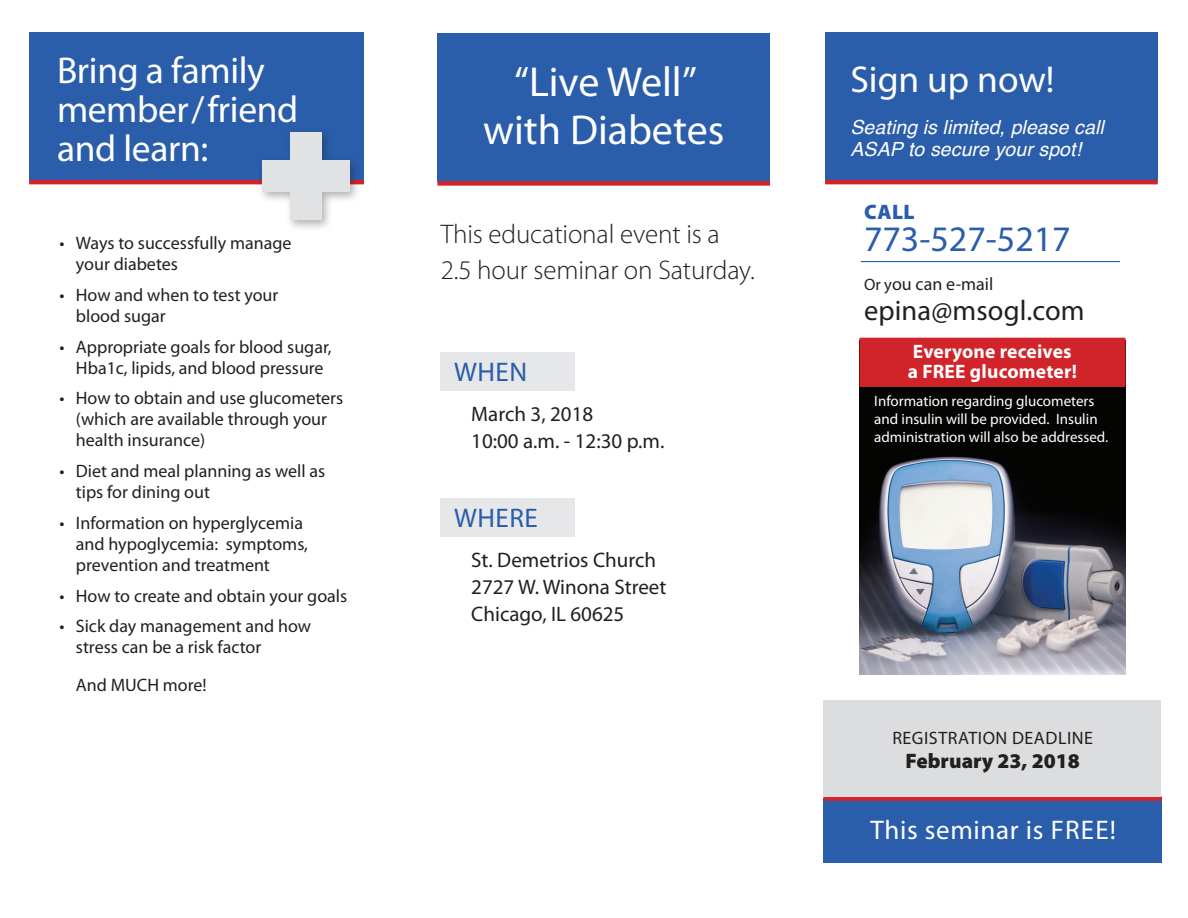
<style>
.page{position:relative;width:1188px;height:918px;background:#fff}
.page>*{position:absolute;margin:0;border:0;box-sizing:border-box;transform-origin:0 0}
.t1{font:42px/48px "Myriad Pro";color:#fff;text-align:center}
.t2{font:37.5px/39px "Myriad Pro";letter-spacing:-.01em;color:#fff}
.t3{font:36px "Myriad Pro";color:#2a5daa}
.t4{font:28.5px "Myriad Pro";letter-spacing:.005em;color:#231f20}
.t5{font:300 27px/36px "Myriad Pro";letter-spacing:-.005em;color:#231f20}
.t6{font:27px "Myriad Pro";letter-spacing:.025em;color:#fff}
.t7{font:27px "Myriad Pro";letter-spacing:.02em;color:#2a5daa}
.t8{font:21px/27px "Myriad Pro";color:#231f20}
.t9{font:900 21px "Myriad Pro";color:#231f20}
.t10{font:900 21px "Myriad Pro";color:#2a5daa}
.t11{font:italic 19.5px/22.5px "Helvetica";letter-spacing:.005em;color:#fff}
.t12{font:700 19.5px/20.4px "Myriad Pro";letter-spacing:.01em;color:#fff}
.t13{font:18px/21px "Myriad Pro";color:#231f20}
.t14{font:18px "Myriad Pro";letter-spacing:.03em;color:#231f20}
.t15{font:15px/18px "Myriad Pro";color:#fff}
.s1{font-size:16.5px}
</style>
<div class="page">
<div style="left:29px;top:32px;width:335px;height:149px;background:#2a5daa"></div>
<div style="left:824px;top:799px;width:338px;height:64px;background:#2a5daa"></div>
<img style="left:860px;top:387px;width:266px;height:288px">
<hr style="left:29px;top:180px;width:335px;height:4px;background:#d1232a">
<div style="left:825px;top:32px;width:333px;height:149px;background:#2a5daa"></div>
<hr style="left:825px;top:180px;width:333px;height:4px;background:#d1232a">
<div style="left:824px;top:796px;width:338px;height:5px;background:#d1232a"></div>
<hr style="left:861px;top:261px;width:259px;height:1px;background:#2a5daa">
<div style="left:257px;top:128px;width:104px;height:103px;background:#231f20;opacity:.35"></div>
<div style="left:290px;top:133px;width:32px;height:87px;background:#e1e2e4"></div>
<div style="left:262px;top:161px;width:88px;height:31px;background:#e1e2e4"></div>
<div style="left:824px;top:700px;width:337px;height:97px;background:#dcdddf"></div>
<div style="left:441px;top:498px;width:134px;height:39px;background:#e6e7e9"></div>
<div style="left:441px;top:352px;width:134px;height:39px;background:#e6e7e9"></div>
<div style="left:437px;top:34px;width:333px;height:148px;background:#2a5daa"></div>
<div style="left:437px;top:181px;width:333px;height:5px;background:#d1232a"></div>
<div style="left:860px;top:338px;width:266px;height:49px;background:#d1232a;border:2px solid #d1232a"></div>
<p class="t2" style="left:57px;top:51px;width:243px">Bring a family member/friend and learn:</p>
<p class="t13" style="left:76px;top:232px;width:217px;text-indent:-17px">• Ways to successfully manage your diabetes</p>
<p class="t13" style="left:76px;top:284px;width:204px;text-indent:-17px">• How and when to test your blood sugar</p>
<p class="t13" style="left:59px;top:336px;width:274px;text-align:center">• Appropriate goals for blood sugar,<br>Hba1c, lipids, and blood pressure</p>
<p class="t13" style="left:76px;top:388px;width:269px;text-indent:-17px">• How to obtain and use glucometers (which are available through your health insurance)</p>
<p class="t13" style="left:76px;top:460px;width:251px;text-indent:-17px">• Diet and meal planning as well as tips for dining out</p>
<p class="t13" style="left:76px;top:512px;width:234px;text-indent:-17px">• Information on hyperglycemia and hypoglycemia: symptoms, prevention and treatment</p>
<p class="t13" style="left:59px;top:585px;width:289px">• How to create and obtain your goals</p>
<p class="t13" style="left:76px;top:615px;width:237px;text-indent:-17px">• Sick day management and how stress can be a risk factor</p>
<p class="t13" style="left:76px;top:674px;width:132px">And MUCH more!</p>
<p class="t1" style="left:483px;top:57px;width:243px">“Live Well” with Diabetes</p>
<p class="t5" style="left:441px;top:216px;width:316px">This educational event is a<br>2.5 hour seminar on Saturday.</p>
<p class="t7" style="left:454px;top:355px;width:75px">WHEN</p>
<p class="t8" style="left:471px;top:400px;width:195px">March 3, 2018<br>10:00 a.m. - 12:30 p.m.</p>
<p class="t7" style="left:454px;top:501px;width:85px">WHERE</p>
<p class="t8" style="left:471px;top:546px;width:197px">St. Demetrios Church<br>2727 W. Winona Street<br>Chicago, IL 60625</p>
<p class="t2" style="left:850px;top:59px;width:206px">Sign up now!</p>
<p class="t11" style="left:850px;top:116px;width:255px">Seating is limited, please call<br>ASAP to secure your spot!</p>
<p class="t10" style="left:864px;top:200px;width:52px">CALL</p>
<p class="t3" style="left:864px;top:217px;width:208px">773-527-5217</p>
<p class="t13" style="left:864px;top:274px;width:131px"><span class="s1">Or y</span>ou can e-mail</p>
<p class="t4" style="left:864px;top:293px;width:222px">epina@msogl.com</p>
<p class="t12" style="left:908px;top:341px;width:171px">Everyone receives a FREE glucometer!</p>
<p class="t15" style="left:874px;top:392px;width:236px">Information regarding glucometers and insulin will be provided. Insulin administration will also be addressed.</p>
<p class="t14" style="left:892px;top:727px;width:202px">REGISTRATION DEADLINE</p>
<p class="t9" style="left:906px;top:749px;width:176px">February 23, 2018</p>
<p class="t6" style="left:871px;top:813px;width:247px">This seminar is FREE!</p>
</div>
